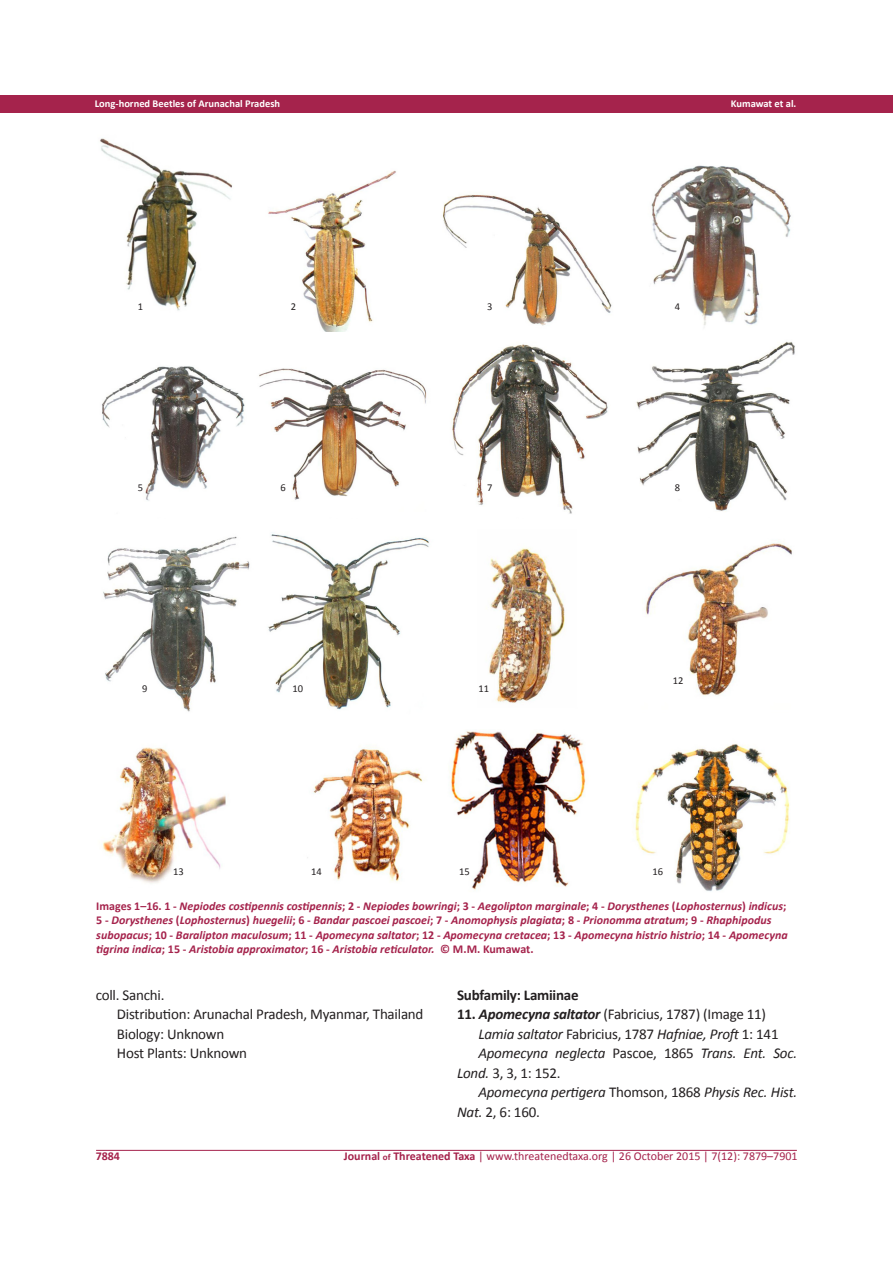
<style>
.page{position:relative;width:893px;height:1263px;background:#fff}
.page>*{position:absolute;margin:0;border:0;box-sizing:border-box;transform-origin:0 0}
.t1{font:italic 15px/19.5px "Calibri";letter-spacing:-.015em;color:#231f20}
.t2{font:15px "Calibri";letter-spacing:-.015em;color:#231f20}
.t3{font:700 15px "Calibri";letter-spacing:-.015em;color:#231f20}
.t4{font:italic 700 12px/14.4px "Calibri";color:#a5234c}
.t5{font:12px "Calibri";color:#a5234c}
.t6{font:700 12px "Calibri";color:#a5234c}
.t7{font:700 10.5px "Calibri";color:#fff}
.t8{font:10.5px "Calibri";color:#231f20}
.s1{font-style:normal}
.s2{font-weight:700}
.s3{font-weight:700;font-style:italic}
.s4{font-weight:700;font-size:9px}
</style>
<div class="page">
<div style="left:0;top:95px;width:893px;height:18px;background:#a5234c"></div>
<hr style="left:96px;top:1150px;width:701px;height:1px;background:#a5234c">
<img style="left:103px;top:747px;width:320px;height:137px">
<img style="left:645px;top:543px;width:147px;height:153px">
<img style="left:488px;top:548px;width:77px;height:155px">
<img style="left:100px;top:138px;width:691px;height:194px">
<img style="left:102px;top:341px;width:693px;height:173px">
<img style="left:103px;top:534px;width:326px;height:178px">
<img style="left:449px;top:731px;width:341px;height:161px">
<p class="t7" style="left:95px;top:97px;width:187px">Long-horned Beetles of Arunachal Pradesh</p>
<p class="t7" style="left:731px;top:97px;width:67px">Kumawat et al.</p>
<p class="t8" style="left:138px;top:300px;width:7px">1</p>
<p class="t8" style="left:291px;top:300px;width:7px">2</p>
<p class="t8" style="left:487px;top:300px;width:7px">3</p>
<p class="t8" style="left:675px;top:300px;width:7px">4</p>
<p class="t8" style="left:138px;top:481px;width:7px">5</p>
<p class="t8" style="left:281px;top:481px;width:7px">6</p>
<p class="t8" style="left:487px;top:481px;width:7px">7</p>
<p class="t8" style="left:675px;top:481px;width:7px">8</p>
<p class="t8" style="left:142px;top:682px;width:7px">9</p>
<p class="t8" style="left:293px;top:682px;width:12px">10</p>
<p class="t8" style="left:479px;top:682px;width:12px">11</p>
<p class="t8" style="left:673px;top:674px;width:12px">12</p>
<p class="t8" style="left:173px;top:865px;width:12px">13</p>
<p class="t8" style="left:311px;top:865px;width:12px">14</p>
<p class="t8" style="left:459px;top:865px;width:12px">15</p>
<p class="t8" style="left:653px;top:865px;width:12px">16</p>
<p class="t4" style="left:96px;top:899px;width:693px"><span class="s1">Images 1–16. 1 -</span> Nepiodes costipennis costipennis<span class="s1">; 2 -</span> Nepiodes bowringi<span class="s1">; 3 -</span> Aegolipton marginale<span class="s1">; 4 -</span> Dorysthenes <span class="s1">(</span>Lophosternus<span class="s1">)</span> indicus<span class="s1">; 5 -</span> Dorysthenes <span class="s1">(</span>Lophosternus<span class="s1">)</span> huegelii<span class="s1">; 6 -</span> Bandar pascoei pascoei<span class="s1">; 7 -</span> Anomophysis plagiata<span class="s1">; 8 -</span> Prionomma atratum<span class="s1">; 9 -</span> Rhaphipodus subopacus<span class="s1">; 10 -</span> Baralipton maculosum<span class="s1">; 11 -</span> Apomecyna saltator<span class="s1">; 12 -</span> Apomecyna cretacea<span class="s1">; 13 -</span> Apomecyna histrio histrio<span class="s1">; 14 -</span> Apomecyna tigrina indica<span class="s1">; 15 -</span> Aristobia approximator<span class="s1">; 16 -</span> Aristobia reticulator. <span class="s1">© M.M. Kumawat.</span></p>
<p class="t2" style="left:96px;top:985px;width:70px">coll. Sanchi.</p>
<p class="t2" style="left:117px;top:1005px;width:308px">Distribution: Arunachal Pradesh, Myanmar, Thailand</p>
<p class="t2" style="left:117px;top:1024px;width:109px">Biology: Unknown</p>
<p class="t2" style="left:117px;top:1044px;width:132px">Host Plants: Unknown</p>
<p class="t3" style="left:457px;top:985px;width:123px">Subfamily: Lamiinae</p>
<p class="t2" style="left:457px;top:1005px;width:311px"><span class="s2">11.</span> <span class="s3">Apomecyna saltator</span> (Fabricius, 1787) (Image 11)</p>
<p class="t1" style="left:478px;top:1024px;width:302px">Lamia saltator <span class="s1">Fabricius, 1787</span> Hafniae, Proft <span class="s1">1: 141</span></p>
<p class="t1" style="left:457px;top:1043px;width:342px;text-indent:21px">Apomecyna neglecta <span class="s1">Pascoe, 1865</span> Trans. Ent. Soc.<br>Lond. <span class="s1">3, 3, 1: 152.</span></p>
<p class="t1" style="left:457px;top:1082px;width:342px;text-indent:21px">Apomecyna pertigera <span class="s1">Thomson, 1868</span> Physis Rec. Hist.<br>Nat. <span class="s1">2, 6: 160.</span></p>
<p class="t6" style="left:96px;top:1148px;width:26px">7884</p>
<p class="t5" style="left:344px;top:1148px;width:455px"><span class="s2">Journal</span> <span class="s4">of</span> <span class="s2">Threatened Taxa</span> | www.threatenedtaxa.org | 26 October 2015 | 7(12): 7879–7901</p>
</div>
